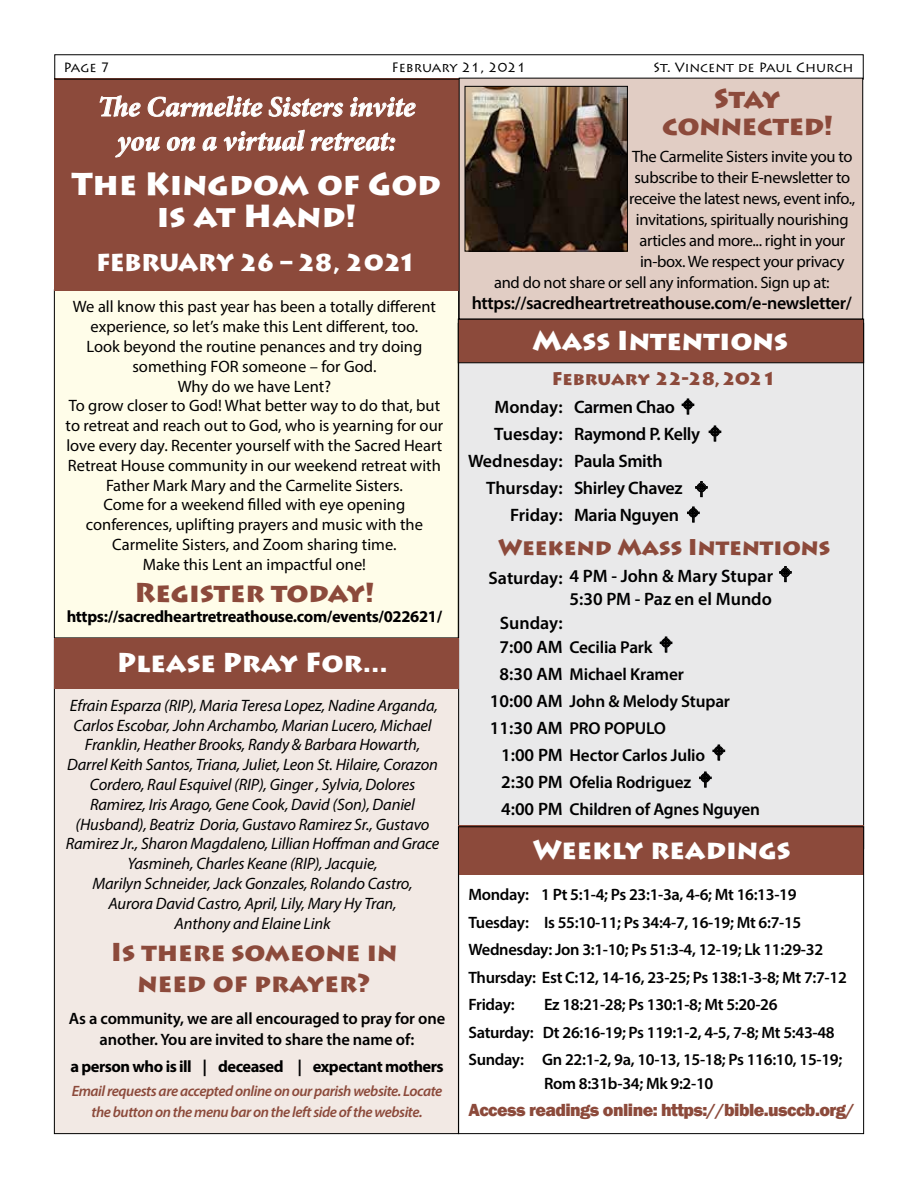
<style>
.page{position:relative;width:918px;height:1188px;background:#fff}
.page>*{position:absolute;margin:0;border:0;box-sizing:border-box;transform-origin:0 0}
.t1{font:900 31.5px/31.5px "Lithos Pro";color:#fff;text-align:center}
.t2{font:italic 700 28.5px/34.2px "Minion Pro";letter-spacing:-.005em;color:#fff;text-align:center}
.t3{font:900 27px "Lithos Pro";color:#fff}
.t4{font:900 27px/27px "Lithos Pro";letter-spacing:-.01em;color:#8c4a3b;text-align:center}
.t5{font:900 25.5px/31.5px "Lithos Pro";color:#8c4a3b;text-align:center}
.t6{font:900 24px "Lithos Pro";letter-spacing:-.075em;color:#fff}
.t7{font:900 22.5px "Lithos Pro";color:#8c4a3b}
.t8{font:600 18px/27px "Myriad Pro";letter-spacing:-.02em;color:#000}
.t9{font:600 18px/27px "Myriad Pro";color:#000;text-align:right}
.t10{font:800 18px "Franklin Gothic";letter-spacing:-.03em;color:#8c4a3b}
.t11{font:900 18px "Lithos Pro";letter-spacing:-.015em;color:#8c4a3b}
.t12{font:600 17.25px "Myriad Pro";letter-spacing:-.01em;color:#000}
.t13{font:16.5px/19.8px "Myriad Pro";color:#000;text-align:center}
.t14{font:italic 16.5px/19.8px "Myriad Pro";letter-spacing:-.01em;color:#000;text-align:center}
.t15{font:600 16.5px/27.5px "Myriad Pro";letter-spacing:-.02em;color:#000}
.t16{font:16.5px "Myriad Pro";letter-spacing:-.02em;color:#000}
.t17{font:700 16.5px "Myriad Pro";letter-spacing:-.025em;color:#000}
.t18{font:italic 600 15px/21px "Myriad Pro";letter-spacing:-.03em;color:#8c4a3b;text-align:center}
.t19{font:13.5px "Lithos Pro";color:#000}
.s1{font-size:18px}
</style>
<div class="page">
<div style="left:458px;top:323px;width:406px;height:526px;background:#e9e9ea"></div>
<div style="left:54px;top:290px;width:405px;height:348px;background:#fffde9"></div>
<div style="left:54px;top:78px;width:405px;height:212px;background:#8c4a3b"></div>
<svg style="left:99px;top:95px;width:42px;height:22px"></svg>
<svg style="left:147px;top:95px;width:196px;height:22px"></svg>
<svg style="left:350px;top:97px;width:66px;height:20px"></svg>
<svg style="left:115px;top:137px;width:45px;height:21px"></svg>
<svg style="left:167px;top:137px;width:29px;height:14px"></svg>
<svg style="left:202px;top:136px;width:15px;height:15px"></svg>
<svg style="left:223px;top:129px;width:81px;height:22px"></svg>
<svg style="left:310px;top:132px;width:85px;height:19px"></svg>
<div style="left:54px;top:640px;width:405px;height:494px;background:#f2e9e4"></div>
<div style="left:55px;top:638px;width:404px;height:51px;background:#8c4a3b"></div>
<div style="left:458px;top:319px;width:406px;height:44px;background:#8c4a3b;border:1px solid #000"></div>
<div style="left:458px;top:825px;width:406px;height:49px;background:#8c4a3b"></div>
<div style="left:458px;top:826px;width:406px;height:308px;border:1px solid #000"></div>
<div style="left:459px;top:78px;width:404px;height:241px;background:#e1cdc4"></div>
<img style="left:467px;top:88px;width:159px;height:161px">
<div style="left:465px;top:86px;width:163px;height:165px;border:1px solid #000"></div>
<svg style="left:660px;top:636px;width:13px;height:17px"></svg>
<svg style="left:712px;top:744px;width:13px;height:17px"></svg>
<svg style="left:699px;top:771px;width:13px;height:17px"></svg>
<svg style="left:779px;top:566px;width:13px;height:16px"></svg>
<svg style="left:687px;top:506px;width:13px;height:17px"></svg>
<svg style="left:708px;top:425px;width:14px;height:17px"></svg>
<svg style="left:681px;top:398px;width:14px;height:17px"></svg>
<svg style="left:695px;top:481px;width:13px;height:16px"></svg>
<p class="t19" style="left:63px;top:60px;width:48px">Page 7</p>
<p class="t19" style="left:392px;top:60px;width:136px">February 21, 2021</p>
<p class="t19" style="left:653px;top:60px;width:202px">St. Vincent de Paul Church</p>
<h2 class="t2" style="left:98px;top:89px;width:319px">The Carmelite Sisters invite you on a virtual retreat:</h2>
<h1 class="t1" style="left:72px;top:169px;width:371px">The Kingdom of God is at Hand!</h1>
<h3 class="t6" style="left:96px;top:248px;width:33px">February</h3>
<h3 class="t6" style="left:239px;top:248px;width:179px">26 – 28, 2021</h3>
<p class="t13" style="left:66px;top:297px;width:379px">We all know this past year has been a totally different experience, so let’s make this Lent different, too.<br>Look beyond the routine penances and try doing something FOR someone – for God.<br>Why do we have Lent?<br>To grow closer to God! What better way to do that, but to retreat and reach out to God, who is yearning for our love every day. Recenter yourself with the Sacred Heart Retreat House community in our weekend retreat with Father Mark Mary and the Carmelite Sisters.<br>Come for a weekend filled with eye opening conferences, uplifting prayers and music with the Carmelite Sisters, and Zoom sharing time.<br>Make this Lent an impactful one!</p>
<h3 class="t4" style="left:135px;top:580px;width:241px">Register today!</h3>
<p class="t17" style="left:67px;top:606px;width:377px">https://sacredheartretreathouse.com/events/022621/</p>
<h3 class="t3" style="left:117px;top:646px;width:272px">Please Pray For...</h3>
<p class="t14" style="left:66px;top:695px;width:375px">Efrain Esparza (RIP), Maria Teresa Lopez, Nadine Arganda, Carlos Escobar, John Archambo, Marian Lucero, Michael Franklin, Heather Brooks, Randy &amp; Barbara Howarth, Darrel Keith Santos, Triana, Juliet, Leon St. Hilaire, Corazon Cordero, Raul Esquivel (RIP), Ginger , Sylvia, Dolores Ramirez, Iris Arago, Gene Cook, David (Son), Daniel (Husband), Beatriz Doria, Gustavo Ramirez Sr., Gustavo Ramirez Jr., Sharon Magdaleno, Lillian Hoffman and Grace Yasmineh, Charles Keane (RIP), Jacquie,<br>Marilyn Schneider, Jack Gonzales, Rolando Castro,<br>Aurora David Castro, April, Lily, Mary Hy Tran,<br>Anthony and Elaine Link</p>
<h3 class="t5" style="left:111px;top:937px;width:288px">Is there someone in need of prayer?</h3>
<p class="t15" style="left:69px;top:1008px;width:378px;line-height:21px;text-align:center">As a community, we are all encouraged to pray for one another. You are invited to share the name of:</p>
<p class="t17" style="left:70px;top:1056px;width:375px">a person who is ill | deceased | expectant mothers</p>
<p class="t18" style="left:72px;top:1080px;width:372px">Email requests are accepted online on our parish website. Locate the button on the menu bar on the left side of the website.</p>
<h3 class="t4" style="left:662px;top:86px;width:172px">Stay connected!</h3>
<p class="t16" style="left:632px;top:146px;width:222px">The Carmelite Sisters invite you to</p>
<p class="t16" style="left:634px;top:167px;width:217px">subscribe to their E-newsletter to</p>
<p class="t16" style="left:629px;top:188px;width:228px">receive the latest news, event info.,</p>
<p class="t16" style="left:636px;top:209px;width:214px">invitations, spiritually nourishing</p>
<p class="t16" style="left:639px;top:230px;width:207px">articles and more... right in your</p>
<p class="t16" style="left:640px;top:251px;width:206px">in-box. We respect your privacy</p>
<p class="t16" style="left:494px;top:272px;width:337px">and do not share or sell any information. Sign up at:</p>
<p class="t8" style="left:472px;top:289px;width:382px">https://sacredheartretreathouse.com/e-newsletter/</p>
<h3 class="t3" style="left:532px;top:324px;width:257px">Mass Intentions</h3>
<p class="t11" style="left:552px;top:368px;width:226px">February 22-28, 2021</p>
<p class="t9" style="left:468px;top:393px;width:96px">Monday:<br>Tuesday:<br>Wednesday:<br>Thursday:<br>Friday:</p>
<p class="t8" style="left:574px;top:393px;width:128px">Carmen Chao<br>Raymond P. Kelly<br>Paula Smith<br>Shirley Chavez<br>Maria Nguyen</p>
<h3 class="t7" style="left:498px;top:533px;width:334px">Weekend Mass Intentions</h3>
<p class="t9" style="left:489px;top:565px;width:286px;line-height:22.5px">Saturday: 4 PM - John &amp; Mary Stupar<br>5:30 PM - Paz en el Mundo</p>
<p class="t12" style="left:500px;top:636px;width:155px"><span class="s1">7:00 AM</span> Cecilia Park</p>
<p class="t12" style="left:500px;top:663px;width:186px"><span class="s1">8:30 AM</span> Michael Kramer</p>
<p class="t12" style="left:490px;top:690px;width:242px"><span class="s1">10:00 AM</span> John &amp; Melody Stupar</p>
<p class="t12" style="left:490px;top:717px;width:178px"><span class="s1">11:30 AM</span> PRO POPULO</p>
<p class="t12" style="left:501px;top:744px;width:206px"><span class="s1">1:00 PM</span> Hector Carlos Julio</p>
<p class="t12" style="left:501px;top:771px;width:192px"><span class="s1">2:30 PM</span> Ofelia Rodriguez</p>
<p class="t12" style="left:501px;top:798px;width:261px"><span class="s1">4:00 PM</span> Children of Agnes Nguyen</p>
<p class="t8" style="left:500px;top:609px;width:64px">Sunday:</p>
<h3 class="t3" style="left:533px;top:833px;width:259px">Weekly readings</h3>
<p class="t15" style="left:468px;top:881px;width:380px">Monday: 1 Pt 5:1-4; Ps 23:1-3a, 4-6; Mt 16:13-19<br>Tuesday: Is 55:10-11; Ps 34:4-7, 16-19; Mt 6:7-15<br>Wednesday: Jon 3:1-10; Ps 51:3-4, 12-19; Lk 11:29-32<br>Thursday: Est C:12, 14-16, 23-25; Ps 138:1-3-8; Mt 7:7-12<br>Friday:</p>
<p class="t15" style="left:468px;top:991px;width:375px;text-indent:76px">Ez 18:21-28; Ps 130:1-8; Mt 5:20-26<br>Saturday: Dt 26:16-19; Ps 119:1-2, 4-5, 7-8; Mt 5:43-48<br>Sunday: Gn 22:1-2, 9a, 10-13, 15-18; Ps 116:10, 15-19;</p>
<p class="t15" style="left:544px;top:1070px;width:171px">Rom 8:31b-34; Mk 9:2-10</p>
<p class="t10" style="left:469px;top:1099px;width:388px">Access readings online: https://bible.usccb.org/</p>
</div>
